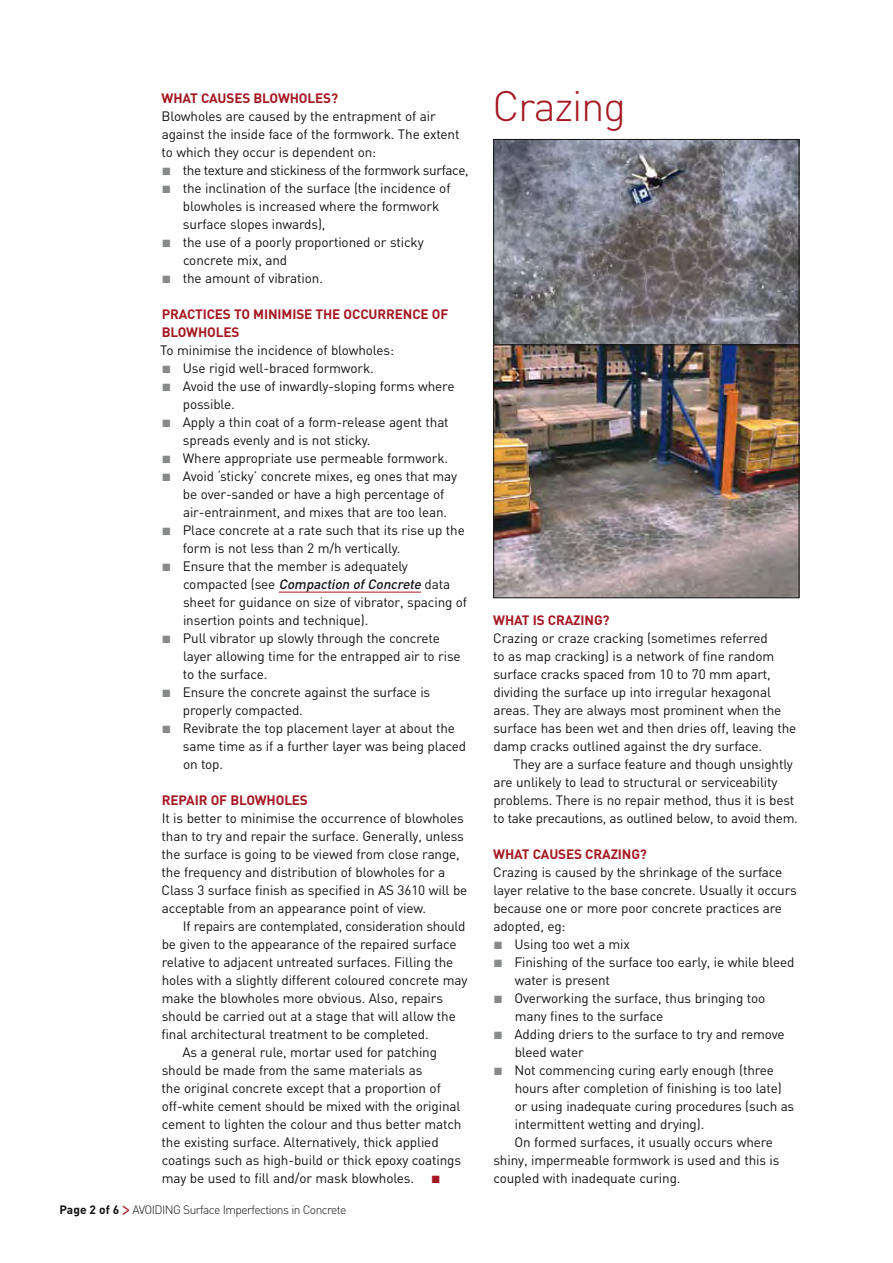
<style>
.page{position:relative;width:893px;height:1263px;background:#fff}
.page>*{position:absolute;margin:0;border:0;box-sizing:border-box;transform-origin:0 0}
.t1{font:300 42px "DIN";letter-spacing:-.03em;color:#a41822}
.t2{font:13.5px/18px "DIN";letter-spacing:-.01em;color:#121212}
.t3{font:700 13.5px/18px "DIN";letter-spacing:-.01em;color:#a41822}
.t4{font:300 12px "DIN";letter-spacing:-.045em;color:#121212}
.t5{font:10.5px "Zapf Dingbats";color:#a41822}
.s1{color:#878a89}
.s2{font-weight:500;font-style:italic}
.s3{font-weight:700}
.s4{font-family:"Helvetica Neue";font-weight:400;font-stretch:expanded;font-size:18.6px;color:#a41822}
</style>
<div class="page">
<hr style="left:279px;top:592px;width:142px;height:1px;background:#a41822">
<img style="left:495px;top:141px;width:302px;height:203px">
<div style="left:493px;top:139px;width:306px;height:216px;border:1px solid #121212"></div>
<img style="left:495px;top:346px;width:302px;height:250px">
<div style="left:493px;top:344px;width:306px;height:254px;border:1px solid #121212"></div>
<p class="t3" style="left:162px;top:89px;width:178px">WHAT CAUSES BLOWHOLES?</p>
<p class="t2" style="left:162px;top:107px;width:300px">Blowholes are caused by the entrapment of air against the inside face of the formwork. The extent to which they occur is dependent on:</p>
<p class="t2" style="left:162px;top:161px;width:308px"><span class="s1">■</span> the texture and stickiness of the formwork surface,</p>
<p class="t2" style="left:183px;top:179px;width:269px;text-indent:-21px"><span class="s1">■</span> the inclination of the surface (the incidence of blowholes is increased where the formwork surface slopes inwards),</p>
<p class="t2" style="left:183px;top:233px;width:242px;text-indent:-21px"><span class="s1">■</span> the use of a poorly proportioned or sticky concrete mix, and</p>
<p class="t2" style="left:162px;top:269px;width:162px"><span class="s1">■</span> the amount of vibration.</p>
<p class="t3" style="left:162px;top:305px;width:288px">PRACTICES TO MINIMISE THE OCCURRENCE OF<br>BLOWHOLES</p>
<p class="t2" style="left:160px;top:341px;width:235px">To minimise the incidence of blowholes:</p>
<p class="t2" style="left:162px;top:359px;width:213px"><span class="s1">■</span> Use rigid well-braced formwork.</p>
<p class="t2" style="left:183px;top:377px;width:273px;text-indent:-21px"><span class="s1">■</span> Avoid the use of inwardly-sloping forms where possible.</p>
<p class="t2" style="left:183px;top:413px;width:267px;text-indent:-21px"><span class="s1">■</span> Apply a thin coat of a form-release agent that spreads evenly and is not sticky.</p>
<p class="t2" style="left:162px;top:449px;width:287px"><span class="s1">■</span> Where appropriate use permeable formwork.</p>
<p class="t2" style="left:183px;top:467px;width:276px;text-indent:-21px"><span class="s1">■</span> Avoid ‘sticky’ concrete mixes, eg ones that may be over-sanded or have a high percentage of air-entrainment, and mixes that are too lean.</p>
<p class="t2" style="left:183px;top:521px;width:283px;text-indent:-21px"><span class="s1">■</span> Place concrete at a rate such that its rise up the form is not less than 2 m/h vertically.</p>
<p class="t2" style="left:183px;top:557px;width:286px;text-indent:-21px"><span class="s1">■</span> Ensure that the member is adequately<br>c o m p a c t e d ( s e e <span class="s2">Compaction ofConcrete</span> d a t a sheet for guidance on size of vibrator, spacing of insertion points and technique).</p>
<p class="t2" style="left:183px;top:629px;width:279px;text-indent:-20px"><span class="s1">■</span> Pull vibrator up slowly through the concrete layer allowing time for the entrapped air to rise to the surface.</p>
<p class="t2" style="left:183px;top:683px;width:249px;text-indent:-21px"><span class="s1">■</span> Ensure the concrete against the surface is properly compacted.</p>
<p class="t2" style="left:183px;top:719px;width:285px;text-indent:-21px"><span class="s1">■</span> Revibrate the top placement layer at about the same time as if a further layer was being placed on top.</p>
<p class="t3" style="left:162px;top:791px;width:148px">REPAIR OF BLOWHOLES</p>
<p class="t2" style="left:162px;top:809px;width:307px">It is better to minimise the occurrence of blowholes than to try and repair the surface. Generally, unless the surface is going to be viewed from close range, the frequency and distribution of blowholes for a Class 3 surface finish as specified in AS 3610 will be acceptable from an appearance point of view.</p>
<p class="t2" style="left:183px;top:917px;width:284px">If repairs are contemplated, consideration should</p>
<p class="t2" style="left:162px;top:935px;width:296px">be given to the appearance of the repaired surface</p>
<p class="t2" style="left:162px;top:953px;width:293px">relative to adjacent untreated surfaces. Filling the</p>
<p class="t2" style="left:162px;top:971px;width:307px">holes with a slightly different coloured concrete may</p>
<p class="t2" style="left:162px;top:989px;width:283px">make the blowholes more obvious. Also, repairs</p>
<p class="t2" style="left:162px;top:1007px;width:296px">should be carried out at a stage that will allow the</p>
<p class="t2" style="left:161px;top:1025px;width:269px">final architectural treatment to be completed.</p>
<p class="t2" style="left:182px;top:1043px;width:256px">As a general rule, mortar used for patching</p>
<p class="t2" style="left:162px;top:1061px;width:262px">should be made from the same materials as</p>
<p class="t2" style="left:162px;top:1079px;width:281px">the original concrete except that a proportion of</p>
<p class="t2" style="left:162px;top:1097px;width:300px">off-white cement should be mixed with the original</p>
<p class="t2" style="left:162px;top:1115px;width:301px">cement to lighten the colour and thus better match</p>
<p class="t2" style="left:162px;top:1133px;width:279px">the existing surface. Alternatively, thick applied</p>
<p class="t2" style="left:162px;top:1151px;width:301px">coatings such as high-build or thick epoxy coatings</p>
<p class="t2" style="left:162px;top:1169px;width:254px">may be used to fill and/or mask blowholes.</p>
<p class="t5" style="left:432px;top:1174px;width:9px">■</p>
<p class="t4" style="left:60px;top:1202px;width:288px"><span class="s3">PAGE 2 OF 6</span> <span class="s4">&gt;</span> Avoiding Surface I mperfections in Concrete</p>
<h1 class="t1" style="left:492px;top:80px;width:135px">Crazing</h1>
<p class="t3" style="left:493px;top:611px;width:21px">WHAT</p>
<p class="t3" style="left:533px;top:611px;width:78px">IS CRAZING?</p>
<p class="t2" style="left:493px;top:629px;width:305px">Crazing or craze cracking (sometimes referred<br>to as map cracking) is a network of fine random surface cracks spaced from 10 to 70 mm apart, dividing the surface up into irregular hexagonal areas. They are always most prominent when the surface has been wet and then dries off, leaving the damp cracks outlined against the dry surface.</p>
<p class="t2" style="left:493px;top:755px;width:306px;text-indent:20px">They are a surface feature and though unsightly are unlikely to lead to structural or serviceability problems. There is no repair method, thus it is best to take precautions, as outlined below, to avoid them.</p>
<p class="t3" style="left:493px;top:845px;width:21px">WHAT</p>
<p class="t3" style="left:533px;top:845px;width:9px">CAUSES</p>
<p class="t3" style="left:585px;top:845px;width:63px">CRAZING?</p>
<p class="t2" style="left:493px;top:863px;width:305px">Crazing is caused by the shrinkage of the surface layer relative to the base concrete. Usually it occurs because one or more poor concrete practices are adopted, eg:</p>
<p class="t2" style="left:494px;top:935px;width:137px"><span class="s1">■</span> Using too wet a mix</p>
<p class="t2" style="left:515px;top:953px;width:281px;text-indent:-21px"><span class="s1">■</span> Finishing of the surface too early, ie while bleed water is present</p>
<p class="t2" style="left:515px;top:989px;width:252px;text-indent:-21px"><span class="s1">■</span> Overworking the surface, thus bringing too many fines to the surface</p>
<p class="t2" style="left:515px;top:1025px;width:271px;text-indent:-21px"><span class="s1">■</span> Adding driers to the surface to try and remove bleed water</p>
<p class="t2" style="left:494px;top:1061px;width:281px"><span class="s1">■</span> Not commencing curing early enough (three</p>
<p class="t2" style="left:515px;top:1079px;width:269px">hours after completion of finishing is too late)</p>
<p class="t2" style="left:515px;top:1097px;width:281px">or using inadequate curing procedures (such as</p>
<p class="t2" style="left:515px;top:1115px;width:191px">intermittent wetting and drying).</p>
<p class="t2" style="left:515px;top:1133px;width:260px">On formed surfaces, it usually occurs where</p>
<p class="t2" style="left:493px;top:1151px;width:288px">shiny, impermeable formwork is used and this is</p>
<p class="t2" style="left:493px;top:1169px;width:189px">coupled with inadequate curing.</p>
</div>
